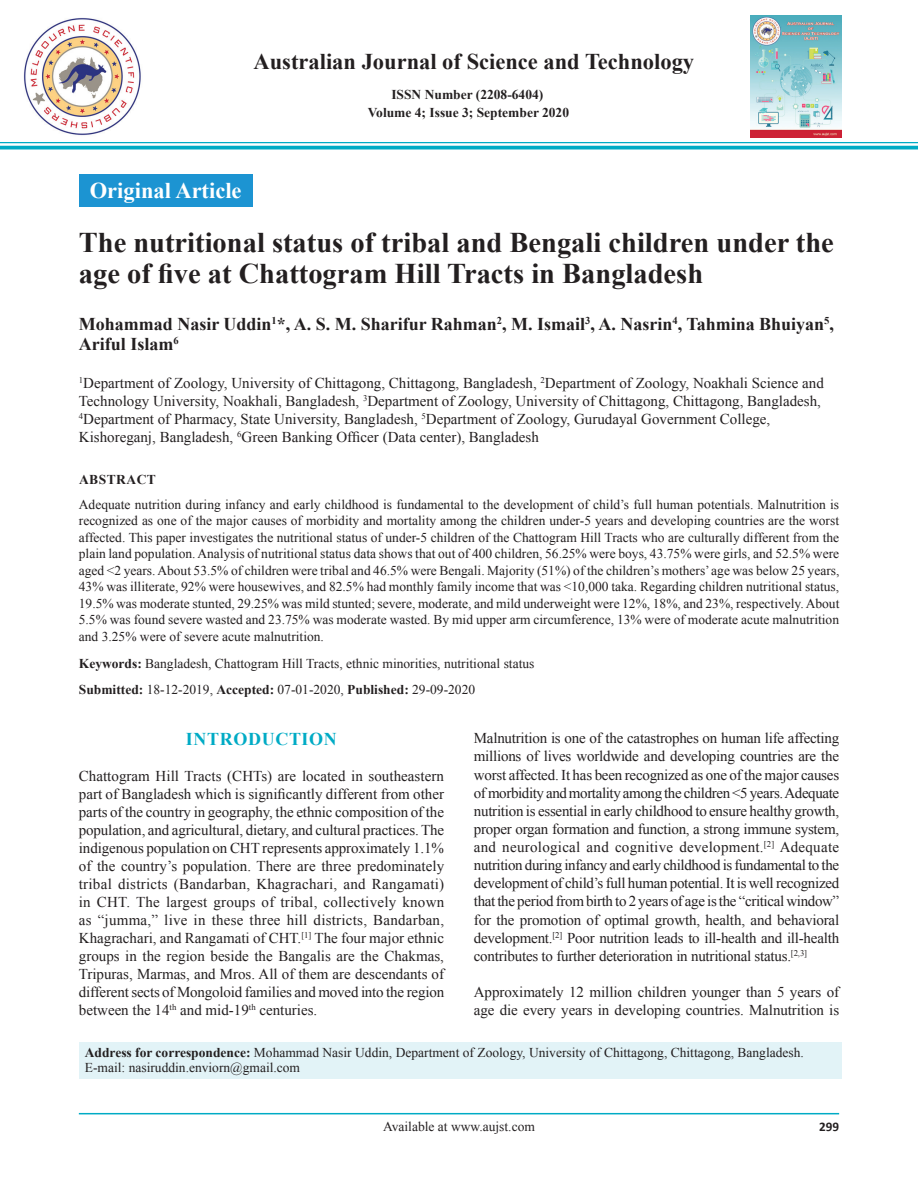
<style>
.page{position:relative;width:918px;height:1188px;background:#fff}
.page>*{position:absolute;margin:0;border:0;box-sizing:border-box;transform-origin:0 0}
.AT{font:700 28.5px/31.5px "Times New Roman";color:#231f20}
.Journal_Name{font:700 22.5px "Times New Roman";color:#231f20}
.AH{font:700 22.5px "Times New Roman";color:#fff}
.AU{font:700 18px/19.8px "Times New Roman";color:#231f20}
.t1{font:700 18px "Times New Roman";letter-spacing:.035em;color:#00abc5}
.TX{font:15px/18px "Times New Roman";letter-spacing:-.005em;color:#231f20;text-align:justify}
.AFF{font:15px/18px "Times New Roman";color:#231f20}
.ABS{font:13.5px/16.5px "Times New Roman";color:#231f20;text-align:justify}
.ADD{font:13.5px/15px "Times New Roman";color:#231f20}
.KWD{font:13.5px "Times New Roman";color:#231f20}
.VOl_Num{font:700 13.5px "Times New Roman";color:#231f20}
.Web_RF{font:13.5px "Times New Roman";color:#231f20}
.ABSH{font:700 13.5px "Times New Roman";letter-spacing:.035em;color:#231f20}
.Num{font:700 13.05px "Calibri";color:#231f20}
.s1{font-weight:700}
</style>
<div class="page">
<hr style="left:79px;top:1113px;width:760px;height:1px;background:#00abc5">
<div style="left:79px;top:1042px;width:762px;height:36px;background:#e2f3f7"></div>
<div style="left:79px;top:174px;width:174px;height:33px;background:#1c94d2"></div>
<img style="left:23px;top:18px;width:118px;height:118px">
<img style="left:750px;top:16px;width:91px;height:121px">
<hr style="left:0;top:142px;width:918px;height:1px;background:#00abc5">
<hr style="left:0;top:146px;width:918px;height:3px;background:#00abc5">
<p class="Journal_Name" style="left:254px;top:45px;width:442px">Australian Journal of Science and Technology</p>
<p class="VOl_Num" style="left:391px;top:85px;width:154px">ISSN Number (2208-6404)</p>
<p class="VOl_Num" style="left:368px;top:103px;width:203px">Volume 4; Issue 3; September 2020</p>
<p class="AH" style="left:90px;top:174px;width:153px">Original Article</p>
<p class="AT" style="left:79px;top:225px;width:757px">The nutritional status of tribal and Bengali children under the age of five at Chattogram Hill Tracts in Bangladesh</p>
<p class="AU" style="left:79px;top:314px;width:757px">Mohammad Nasir Uddin<sup>1</sup>*, A. S. M. Sharifur Rahman<sup>2</sup>, M. Ismail<sup>3</sup>, A. Nasrin<sup>4</sup>, Tahmina Bhuiyan<sup>5</sup>,<br>Ariful Islam<sup>6</sup></p>
<p class="AFF" style="left:79px;top:373px;width:746px"><sup>1</sup>Department of Zoology, University of Chittagong, Chittagong, Bangladesh, <sup>2</sup>Department of Zoology, Noakhali Science and Technology University, Noakhali, Bangladesh, <sup>3</sup>Department of Zoology, University of Chittagong, Chittagong, Bangladesh, <sup>4</sup>Department of Pharmacy, State University, Bangladesh, <sup>5</sup>Department of Zoology, Gurudayal Government College, Kishoreganj, Bangladesh, <sup>6</sup>Green Banking Officer (Data center), Bangladesh</p>
<p class="ABSH" style="left:79px;top:470px;width:78px">ABSTRACT</p>
<p class="ABS" style="left:79px;top:496px;width:762px">Adequate nutrition during infancy and early childhood is fundamental to the development of child’s full human potentials. Malnutrition is recognized as one of the major causes of morbidity and mortality among the children under-5 years and developing countries are the worst affected. This paper investigates the nutritional status of under-5 children of the Chattogram Hill Tracts who are culturally different from the plain land population. Analysis of nutritional status data shows that out of 400 children, 56.25% were boys, 43.75% were girls, and 52.5% were aged &lt;2 years. About 53.5% of children were tribal and 46.5% were Bengali. Majority (51%) of the children’s mothers’ age was below 25 years, 43% was illiterate, 92% were housewives, and 82.5% had monthly family income that was &lt;10,000 taka. Regarding children nutritional status, 19.5% was moderate stunted, 29.25% was mild stunted; severe, moderate, and mild underweight were 12%, 18%, and 23%, respectively. About 5.5% was found severe wasted and 23.75% was moderate wasted. By mid upper arm circumference, 13% were of moderate acute malnutrition and 3.25% were of severe acute malnutrition.</p>
<p class="KWD" style="left:79px;top:654px;width:457px"><span class="s1">Keywords:</span> Bangladesh, Chattogram Hill Tracts, ethnic minorities, nutritional status</p>
<p class="KWD" style="left:79px;top:680px;width:398px"><span class="s1">Submitted:</span> 18-12-2019, <span class="s1">Accepted:</span> 07-01-2020, <span class="s1">Published:</span> 29-09-2020</p>
<h1 class="t1" style="left:186px;top:726px;width:152px">INTRODUCTION</h1>
<p class="TX" style="left:79px;top:767px;width:367px">Chattogram Hill Tracts (CHTs) are located in southeastern part of Bangladesh which is significantly different from other parts of the country in geography, the ethnic composition of the population, and agricultural, dietary, and cultural practices. The indigenous population on CHT represents approximately 1.1% of the country’s population. There are three predominately tribal districts (Bandarban, Khagrachari, and Rangamati) in CHT. The largest groups of tribal, collectively known as “jumma,” live in these three hill districts, Bandarban, Khagrachari, and Rangamati of CHT.<sup>[1]</sup> The four major ethnic groups in the region beside the Bangalis are the Chakmas, Tripuras, Marmas, and Mros. All of them are descendants of different sects of Mongoloid families and moved into the region between the 14<sup>th</sup> and mid-19<sup>th</sup> centuries.</p>
<p class="TX" style="left:474px;top:729px;width:367px">Malnutrition is one of the catastrophes on human life affecting millions of lives worldwide and developing countries are the worst affected. It has been recognized as one of the major causes of morbidity and mortality among the children &lt;5 years. Adequate nutrition is essential in early childhood to ensure healthy growth, proper organ formation and function, a strong immune system, and neurological and cognitive development.<sup>[2]</sup> Adequate nutrition during infancy and early childhood is fundamental to the development of child’s full human potential. It is well recognized that the period from birth to 2 years of age is the “critical window” for the promotion of optimal growth, health, and behavioral development.<sup>[2]</sup> Poor nutrition leads to ill-health and ill-health contributes to further deterioration in nutritional status.<sup>[2,3]</sup></p>
<p class="TX" style="left:474px;top:982px;width:367px">Approximately 12 million children younger than 5 years of age die every years in developing countries. Malnutrition is</p>
<p class="ADD" style="left:85px;top:1045px;width:721px"><span class="s1">Address for correspondence:</span> Mohammad Nasir Uddin, Department of Zoology, University of Chittagong, Chittagong, Bangladesh.<br>E-mail: nasiruddin.enviorn@gmail.com</p>
<p class="Web_RF" style="left:383px;top:1117px;width:153px">Available at www.aujst.com</p>
<p class="Num" style="left:819px;top:1118px;width:21px">299</p>
</div>
